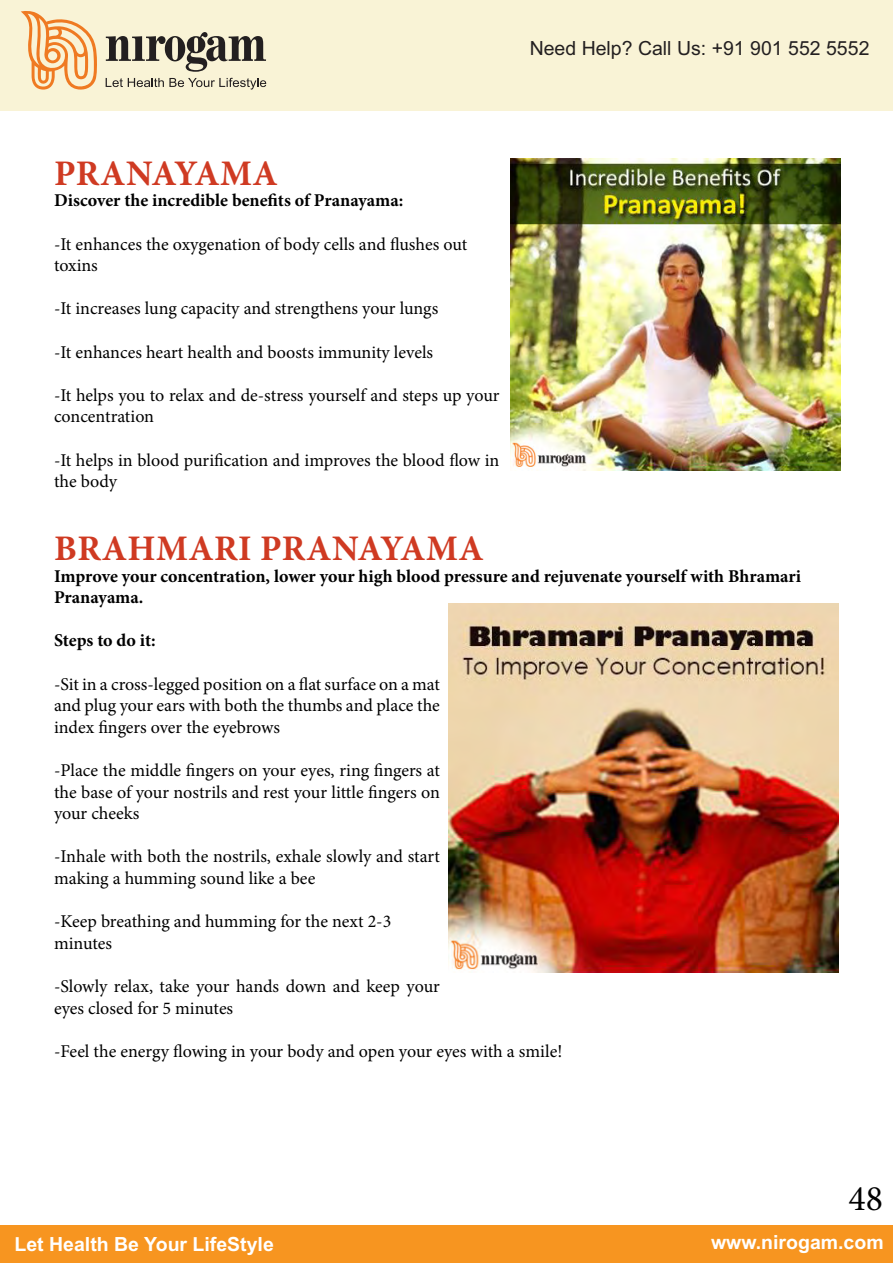
<style>
.page{position:relative;width:893px;height:1263px;background:#fff}
.page>*{position:absolute;margin:0;border:0;box-sizing:border-box;transform-origin:0 0}
.t1{font:700 36px "Minion Pro";letter-spacing:.01em;color:#cf3a22}
.t2{font:36px "Minion Pro";color:#000}
.t3{font:700 19.5px "Arial";color:#fff}
.t4{font:19.5px "Arial";color:#231f20}
.t5{font:18px/21.6px "Minion Pro";letter-spacing:-.005em;color:#000}
.t6{font:700 18px/21.6px "Minion Pro";color:#000}
</style>
<div class="page">
<div style="left:0;top:0;width:893px;height:111px;background:#f9f3d6"></div>
<div style="left:0;top:1225px;width:893px;height:38px;background:#f79520"></div>
<svg style="left:21px;top:11px;width:76px;height:79px"></svg>
<svg style="left:106px;top:78px;width:160px;height:12px"></svg>
<svg style="left:106px;top:32px;width:160px;height:40px"></svg>
<img style="left:510px;top:159px;width:330px;height:311px">
<img style="left:449px;top:604px;width:390px;height:368px">
<p class="t4" style="left:530px;top:36px;width:341px">Need Help? Call Us: +91 901 552 5552</p>
<h1 class="t1" style="left:54px;top:148px;width:225px">Pranayama</h1>
<p class="t6" style="left:54px;top:190px;width:351px">Discover the incredible benefits of Pranayama:</p>
<p class="t5" style="left:54px;top:233px;width:415px">-It enhances the oxygenation of body cells and flushes out toxins</p>
<p class="t5" style="left:54px;top:298px;width:386px">-It increases lung capacity and strengthens your lungs</p>
<p class="t5" style="left:54px;top:341px;width:381px">-It enhances heart health and boosts immunity levels</p>
<p class="t5" style="left:54px;top:384px;width:447px">-It helps you to relax and de-stress yourself and steps up your concentration</p>
<p class="t5" style="left:54px;top:449px;width:447px">-It helps in blood purification and improves the blood flow in the body</p>
<h1 class="t1" style="left:54px;top:523px;width:431px">Brahmari Pranayama</h1>
<p class="t6" style="left:54px;top:565px;width:749px">Improve your concentration, lower your high blood pressure and rejuvenate yourself with Bhramari<br>Pranayama.</p>
<p class="t6" style="left:54px;top:630px;width:103px">Steps to do it:</p>
<p class="t5" style="left:54px;top:673px;width:387px;text-align:justify">-Sit in a cross-legged position on a flat surface on a mat and plug your ears with both the thumbs and place the index fingers over the eyebrows</p>
<p class="t5" style="left:54px;top:759px;width:387px;text-align:justify">-Place the middle fingers on your eyes, ring fingers at the base of your nostrils and rest your little fingers on your cheeks</p>
<p class="t5" style="left:54px;top:846px;width:387px">-Inhale with both the nostrils, exhale slowly and start making a humming sound like a bee</p>
<p class="t5" style="left:54px;top:911px;width:339px">-Keep breathing and humming for the next 2-3 minutes</p>
<p class="t5" style="left:54px;top:975px;width:387px">-Slowly relax, take your hands down and keep your eyes closed for 5 minutes</p>
<p class="t5" style="left:54px;top:1040px;width:510px">-Feel the energy flowing in your body and open your eyes with a smile!</p>
<h1 class="t2" style="left:848px;top:1174px;width:36px">48</h1>
<p class="t3" style="left:15px;top:1231px;width:261px">Let Health Be Your LifeStyle</p>
<p class="t3" style="left:711px;top:1229px;width:174px">www.nirogam.com</p>
</div>
